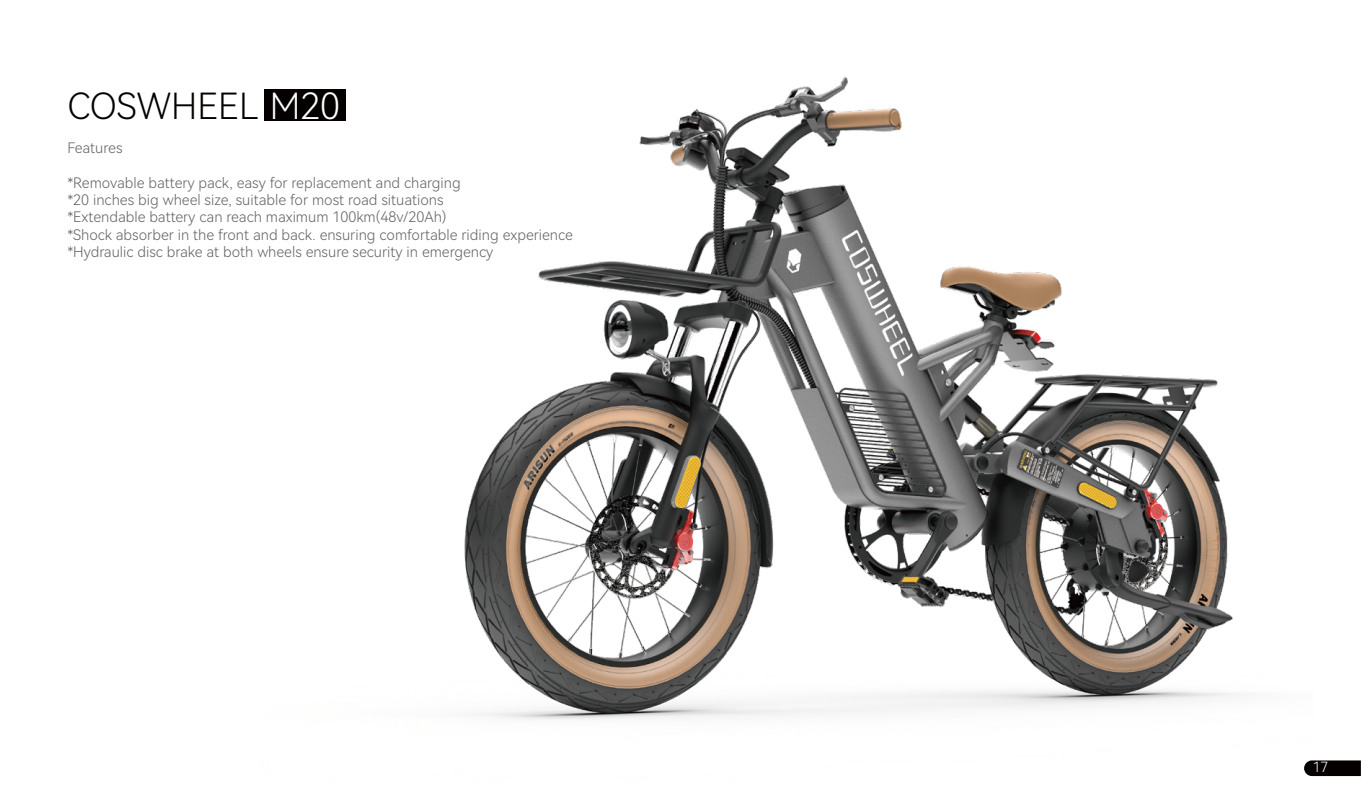
<style>
.page{position:relative;width:1361px;height:794px;background:#fff}
.page>*{position:absolute;margin:0;border:0;box-sizing:border-box;transform-origin:0 0}
.t1{font:36px "Harmony OS Sans SC Light";color:#040000}
.t2{font:14.4px/17.4px "Harmony OS Sans SC Light";color:#605f5e}
.t3{font:14.4px "Harmony OS Sans SC Light";color:#5f5f5f}
.t4{font:14px "Harmony OS Sans SC Light";color:#fff}
.s1{color:#fff}
</style>
<div class="page">
<svg style="left:1312px;top:760px;width:49px;height:16px"></svg>
<img style="left:264px;top:76px;width:1048px;height:700px">
<h1 class="t1" style="left:67px;top:81px;width:274px">COSWHEEL <span class="s1">M20</span></h1>
<p class="t2" style="left:67px;top:139px;width:57px">Features</p>
<p class="t3" style="left:67px;top:172px;width:395px">*Removable battery pack, easy for replacement and charging</p>
<p class="t2" style="left:67px;top:191px;width:507px">*20 inches big wheel size, suitable for most road situations<br>*Extendable battery can reach maximum 100km(48v/20Ah)<br>*Shock absorber in the front and back. ensuring comfortable riding experience *Hydraulic disc brake at both wheels ensure security in emergency</p>
<p class="t4" style="left:1312px;top:757px;width:17px">17</p>
</div>
